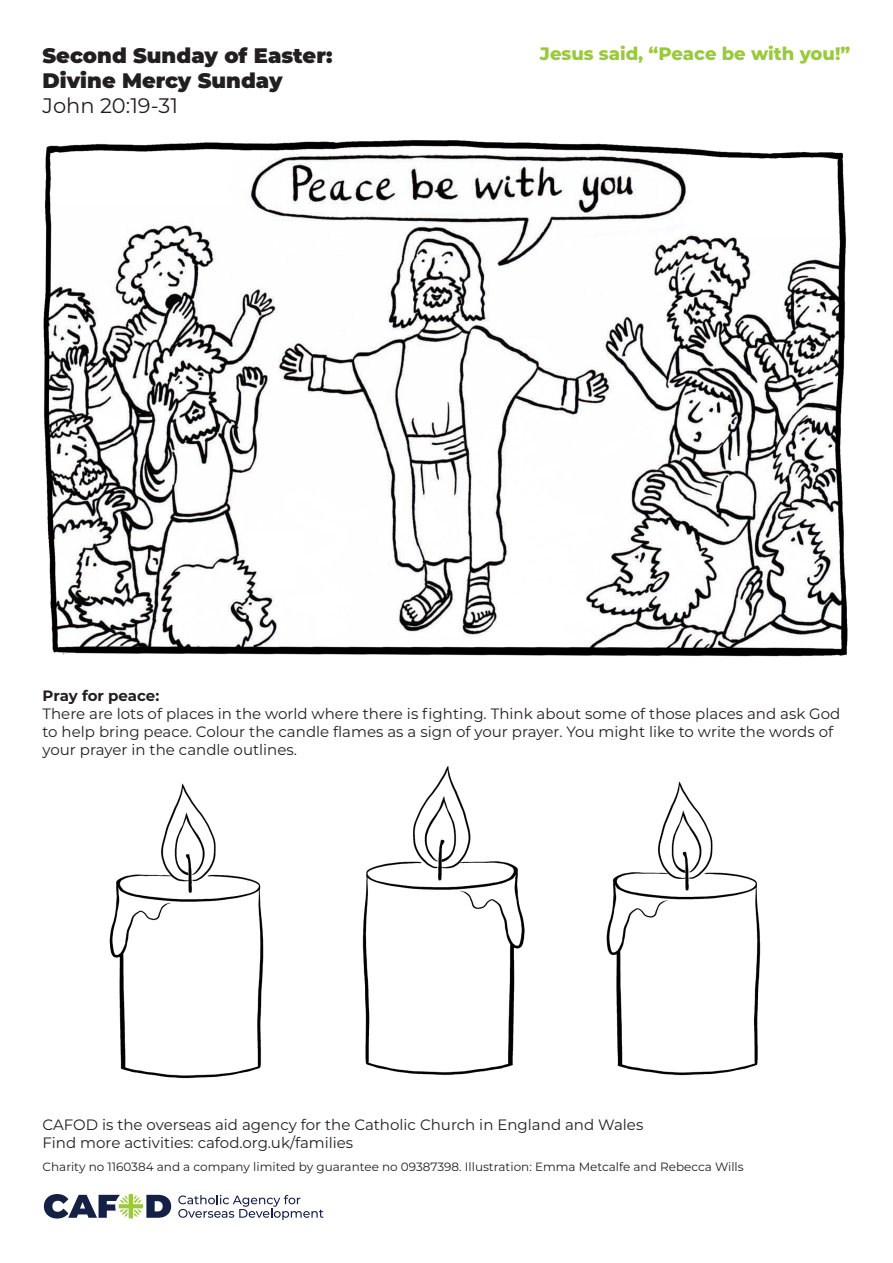
<style>
.page{position:relative;width:893px;height:1263px;background:#fff}
.page>*{position:absolute;margin:0;border:0;box-sizing:border-box;transform-origin:0 0}
.t1{font:900 21px "Montserrat";color:#231f20}
.t2{font:21px "Montserrat";color:#231f20}
.t3{font:800 18px "Montserrat";color:#99ca3b}
.t4{font:15px/18px "Montserrat";color:#231f20}
.t5{font:700 15px "Montserrat";letter-spacing:-.005em;color:#231f20}
.t6{font:12px "Montserrat";color:#231f20}
</style>
<div class="page">
<img style="left:43px;top:140px;width:805px;height:517px">
<img style="left:362px;top:766px;width:163px;height:309px">
<img style="left:606px;top:781px;width:154px;height:295px">
<img style="left:109px;top:783px;width:155px;height:296px">
<svg style="left:178px;top:1195px;width:146px;height:25px"></svg>
<svg style="left:44px;top:1194px;width:127px;height:24px"></svg>
<p class="t1" style="left:43px;top:40px;width:291px">Second Sunday of Easter:</p>
<p class="t1" style="left:43px;top:65px;width:242px">Divine Mercy Sunday</p>
<p class="t2" style="left:43px;top:91px;width:137px">John 20:19-31</p>
<p class="t3" style="left:540px;top:40px;width:312px">Jesus said, “Peace be with you!”</p>
<p class="t5" style="left:43px;top:685px;width:118px">Pray for peace:</p>
<p class="t4" style="left:43px;top:704px;width:799px">There are lots of places in the world where there is fighting. Think about some of those places and ask God to help bring peace. Colour the candle flames as a sign of your prayer. You might like to write the words of your prayer in the candle outlines.</p>
<p class="t4" style="left:43px;top:1115px;width:602px">CAFOD is the overseas aid agency for the Catholic Church in England and Wales</p>
<p class="t4" style="left:43px;top:1133px;width:312px">Find more activities: cafod.org.uk/families</p>
<p class="t6" style="left:43px;top:1158px;width:703px">Charity no 1160384 and a company limited by guarantee no 09387398. Illustration: Emma Metcalfe and Rebecca Wills</p>
</div>
